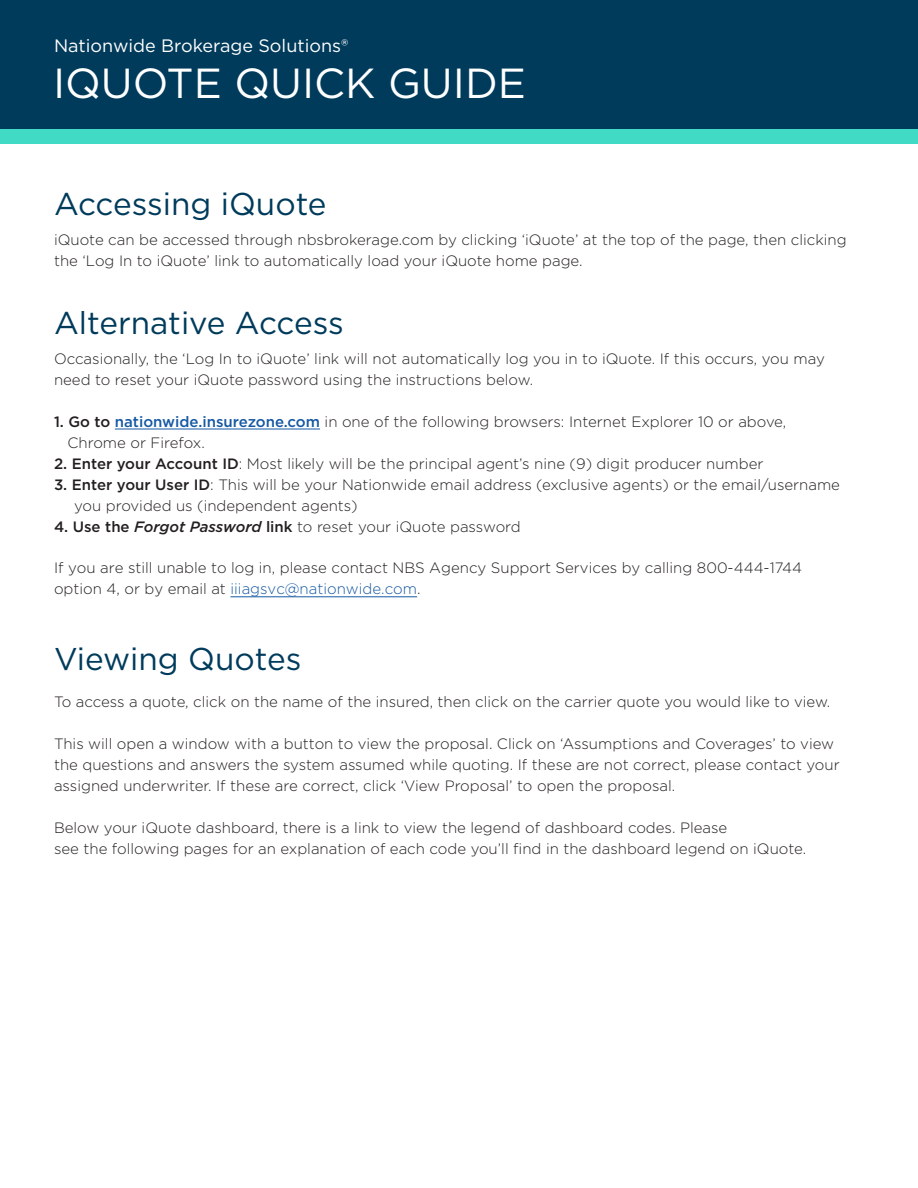
<style>
.page{position:relative;width:918px;height:1188px;background:#fff}
.page>*{position:absolute;margin:0;border:0;box-sizing:border-box;transform-origin:0 0}
.t1{font:42px "Gotham";color:#fff}
.t2{font:31.5px "Gotham";color:#003b5c}
.t3{font:18px "Gotham";color:#fff}
.t4{font:300 15px/21px "Gotham";color:#231f20}
.s1{font-weight:500}
.s2{font-weight:500;color:#1458a3}
.s3{font-weight:500;font-style:italic}
.s4{color:#1458a3}
</style>
<div class="page">
<div style="left:0;top:0;width:918px;height:143px;background:#003b5c"></div>
<div style="left:0;top:130px;width:918px;height:14px;background:#40dac5"></div>
<hr style="left:115px;top:429px;width:205px;height:1px;background:#1458a3">
<hr style="left:230px;top:596px;width:187px;height:1px;background:#1458a3">
<p class="t3" style="left:54px;top:34px;width:296px">Nationwide Brokerage Solutions®</p>
<p class="t1" style="left:53px;top:57px;width:475px">IQUOTE QUICK GUIDE</p>
<p class="t2" style="left:54px;top:184px;width:274px">Accessing iQuote</p>
<p class="t4" style="left:54px;top:229px;width:794px">iQuote can be accessed through nbsbrokerage.com by clicking ‘iQuote’ at the top of the page, then clicking</p>
<p class="t4" style="left:54px;top:250px;width:530px">the ‘Log In to iQuote’ link to automatically load your iQuote home page.</p>
<p class="t2" style="left:54px;top:303px;width:291px">Alternative Access</p>
<p class="t4" style="left:54px;top:348px;width:772px">Occasionally, the ‘Log In to iQuote’ link will not automatically log you in to iQuote. If this occurs, you may</p>
<p class="t4" style="left:54px;top:369px;width:481px">need to reset your iQuote password using the instructions below.</p>
<p class="t4" style="left:54px;top:411px;width:734px"><span class="s1">1. Go to</span> <span class="s2">nationwide.insurezone.com</span> in one of the following browsers: Internet Explorer 10 or above,</p>
<p class="t4" style="left:68px;top:432px;width:139px">Chrome or Firefox.</p>
<p class="t4" style="left:54px;top:453px;width:711px"><span class="s1">2. Enter your Account ID</span>: Most likely will be the principal agent’s nine (9) digit producer number</p>
<p class="t4" style="left:54px;top:474px;width:788px"><span class="s1">3. Enter your User ID</span>: This will be your Nationwide email address (exclusive agents) or the email/username</p>
<p class="t4" style="left:74px;top:495px;width:285px">you provided us (independent agents)</p>
<p class="t4" style="left:54px;top:516px;width:468px"><span class="s1">4. Use the</span> <span class="s3">Forgot Password</span> <span class="s1">link</span> to reset your iQuote password</p>
<p class="t4" style="left:54px;top:557px;width:750px">If you are still unable to log in, please contact NBS Agency Support Services by calling 800-444-1744 option 4, or by email at <span class="s4">iiiagsvc@nationwide.com</span>.</p>
<p class="t2" style="left:54px;top:639px;width:249px">Viewing Quotes</p>
<p class="t4" style="left:54px;top:690px;width:778px">To access a quote, click on the name of the insured, then click on the carrier quote you would like to view.</p>
<p class="t4" style="left:54px;top:732px;width:787px">This will open a window with a button to view the proposal. Click on ‘Assumptions and Coverages’ to view the questions and answers the system assumed while quoting. If these are not correct, please contact your assigned underwriter. If these are correct, click ‘View Proposal’ to open the proposal.</p>
<p class="t4" style="left:54px;top:816px;width:675px">Below your iQuote dashboard, there is a link to view the legend of dashboard codes. Please</p>
<p class="t4" style="left:54px;top:837px;width:754px">see the following pages for an explanation of each code you’ll find in the dashboard legend on iQuote.</p>
</div>
